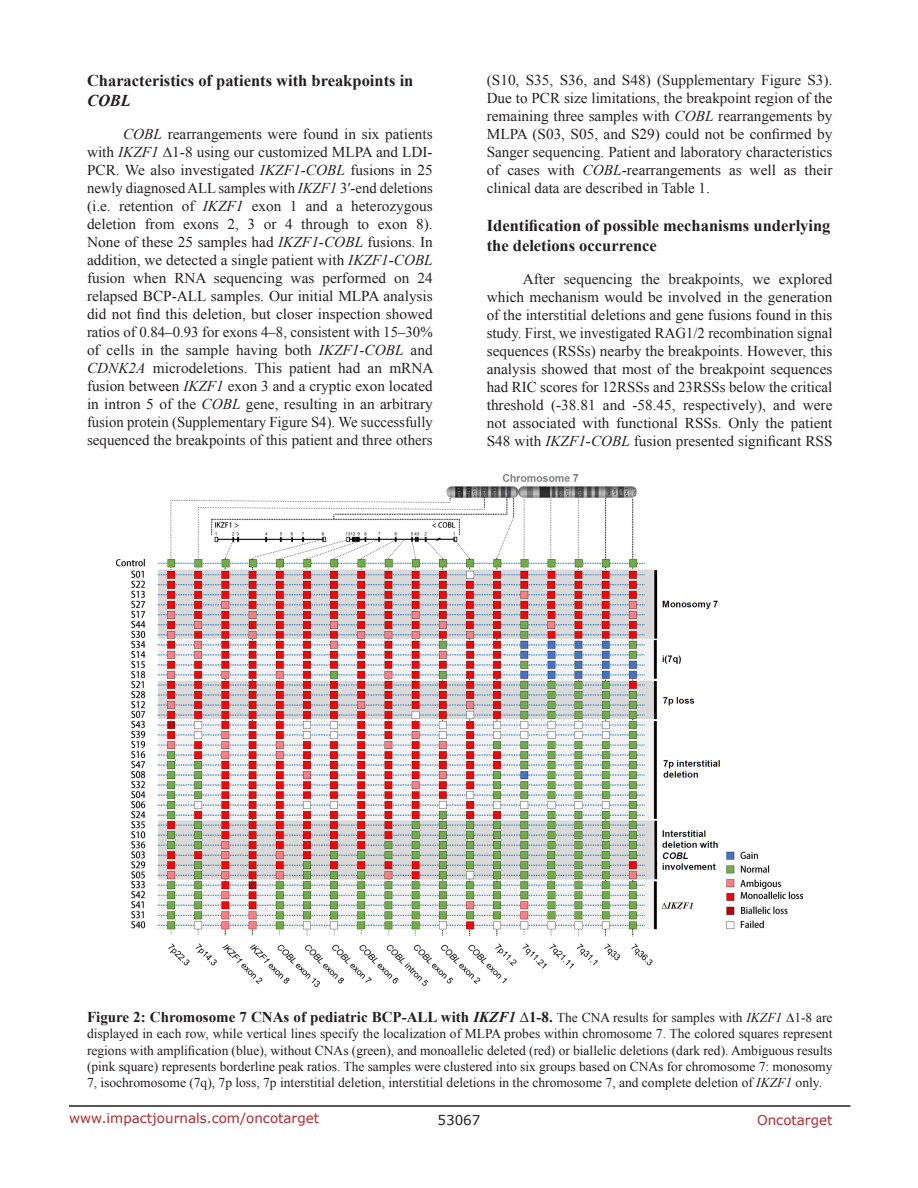
<style>
.page{position:relative;width:918px;height:1188px;background:#fff}
.page>*{position:absolute;margin:0;border:0;box-sizing:border-box;transform-origin:0 0}
.SubHeading_middle{font:700 16.5px/19.8px "Times New Roman";color:#231f20}
.BodyText{font:15px/18px "Times New Roman";color:#231f20;text-align:justify}
.FigureText{font:700 15px "Times New Roman";color:#231f20}
.FigureText-2{font:13.5px/16.2px "Times New Roman";color:#231f20;text-align:justify}
.t1{font:13.5px "Verdana";color:#ac2b31}
.t2{font:13.5px "Verdana";color:#231f20}
.s1{font-style:italic}
.s2{font-weight:400;font-size:13.5px}
.s3{font-weight:400;font-style:italic;font-size:13.5px}
</style>
<div class="page">
<hr style="left:69px;top:1105px;width:781px;height:2px;background:#231f20">
<img style="left:117px;top:474px;width:686px;height:513px">
<p class="SubHeading_middle" style="left:87px;top:70px;width:328px">Characteristics of patients with breakpoints in<br><span class="s1">COBL</span></p>
<p class="BodyText" style="left:87px;top:125px;width:348px;text-indent:36px"><span class="s1">COBL</span> rearrangements were found in six patients with <span class="s1">IKZF1</span> ∆1-8 using our customized MLPA and LDI-PCR. We also investigated <span class="s1">IKZF1-COBL</span> fusions in 25 newly diagnosed ALL samples with <span class="s1">IKZF1</span> 3′-end deletions (i.e. retention of <span class="s1">IKZF1</span> exon 1 and a heterozygous deletion from exons 2, 3 or 4 through to exon 8).<br>None of these 25 samples had <span class="s1">IKZF1-COBL</span> fusions. In addition, we detected a single patient with <span class="s1">IKZF1-COBL </span>fusion when RNA sequencing was performed on 24 relapsed BCP-ALL samples. Our initial MLPA analysis did not find this deletion, but closer inspection showed ratios of 0.84–0.93 for exons 4–8, consistent with 15–30% of cells in the sample having both <span class="s1">IKZF1-COBL</span> and <span class="s1">CDNK2A</span> microdeletions. This patient had an mRNA fusion between <span class="s1">IKZF1</span> exon 3 and a cryptic exon located in intron 5 of the <span class="s1">COBL</span> gene, resulting in an arbitrary fusion protein (Supplementary Figure S4). We successfully sequenced the breakpoints of this patient and three others</p>
<p class="BodyText" style="left:487px;top:71px;width:347px">(S10, S35, S36, and S48) (Supplementary Figure S3).<br>Due to PCR size limitations, the breakpoint region of the remaining three samples with <span class="s1">COBL</span> rearrangements by MLPA (S03, S05, and S29) could not be confirmed by Sanger sequencing. Patient and laboratory characteristics of cases with <span class="s1">COBL</span>-rearrangements as well as their clinical data are described in Table 1.</p>
<p class="SubHeading_middle" style="left:487px;top:215px;width:345px">Identification of possible mechanisms underlying the deletions occurrence</p>
<p class="BodyText" style="left:487px;top:270px;width:347px;text-indent:36px">After sequencing the breakpoints, we explored which mechanism would be involved in the generation of the interstitial deletions and gene fusions found in this study. First, we investigated RAG1/2 recombination signal sequences (RSSs) nearby the breakpoints. However, this analysis showed that most of the breakpoint sequences had RIC scores for 12RSSs and 23RSSs below the critical threshold (-38.81 and -58.45, respectively), and were not associated with functional RSSs. Only the patient S48 with <span class="s1">IKZF1-COBL</span> fusion presented significant RSS</p>
<p class="FigureText" style="left:87px;top:1007px;width:747px">Figure 2: Chromosome 7 CNAs of pediatric BCP-ALL with <span class="s1">IKZF1 ∆</span>1-8. <span class="s2">The CNA results for samples with</span> <span class="s3">IKZF1</span> <span class="s2">∆1-8 are</span></p>
<p class="FigureText-2" style="left:87px;top:1026px;width:747px">displayed in each row, while vertical lines specify the localization of MLPA probes within chromosome 7. The colored squares represent regions with amplification (blue), without CNAs (green), and monoallelic deleted (red) or biallelic deletions (dark red). Ambiguous results (pink square) represents borderline peak ratios. The samples were clustered into six groups based on CNAs for chromosome 7: monosomy 7, isochromosome (7q), 7p loss, 7p interstitial deletion, interstitial deletions in the chromosome 7, and complete deletion of <span class="s1">IKZF1</span> only.</p>
<p class="t1" style="left:69px;top:1109px;width:252px">www.impactjournals.com/oncotarget</p>
<p class="t2" style="left:438px;top:1111px;width:44px">53067</p>
<p class="t1" style="left:757px;top:1111px;width:77px">Oncotarget</p>
</div>
